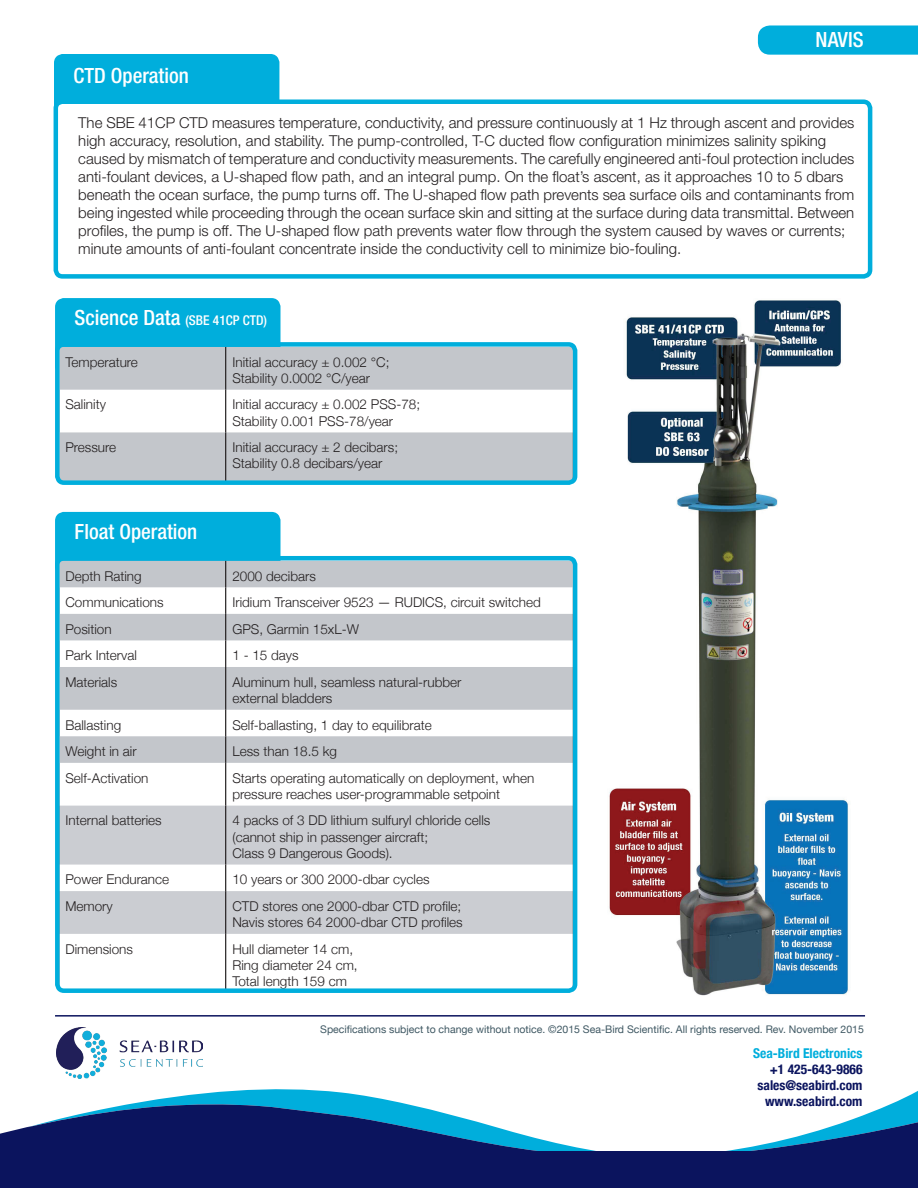
<style>
.page{position:relative;width:918px;height:1188px;background:#fff}
.page>*{position:absolute;margin:0;border:0;box-sizing:border-box;transform-origin:0 0}
.t1{font:500 condensed 21px "Helvetica Neue LT Std";color:#fff}
.t2{font:300 16.5px/19.8px "Helvetica Neue";color:#231f20}
.t3{font:300 15px/18px "Helvetica Neue LT Std";color:#231f20}
.t4{font:300 13.5px/16.2px "Helvetica Neue";color:#231f20}
.t5{font:700 condensed 13.5px/16.2px "Helvetica Neue";color:#0b145e;text-align:right}
.t6{font:500 condensed 13.5px "Helvetica Neue LT Std";color:#fff}
.t7{font:700 condensed 13.5px "Helvetica Neue";color:#00aedc}
.t8{font:10.5px "Helvetica Neue";color:#3f5863}
.s1{font-size:21px}
</style>
<div class="page">
<svg style="left:130px;top:1089px;width:788px;height:15px"></svg>
<svg style="left:0;top:1104px;width:918px;height:48px"></svg>
<img style="left:57px;top:1028px;width:146px;height:50px">
<hr style="left:55px;top:1015px;width:810px;height:2px;background:#0b145e">
<svg style="left:758px;top:25px;width:160px;height:30px;background:#0ab1dd"></svg>
<div style="left:0;top:1152px;width:918px;height:36px;background:#0b145e"></div>
<svg style="left:60px;top:561px;width:512px;height:202px;fill:#c3c6cb"></svg>
<svg style="left:60px;top:806px;width:512px;height:182px;fill:#cbcdd2"></svg>
<hr style="left:225px;top:763px;width:1px;height:43px;background:#231f20">
<hr style="left:225px;top:806px;width:1px;height:59px;background:#231f20">
<svg style="left:225px;top:865px;width:1px;height:26px"></svg>
<hr style="left:225px;top:891px;width:1px;height:43px;background:#231f20">
<hr style="left:225px;top:934px;width:1px;height:57px;background:#231f20">
<svg style="left:55px;top:511px;width:228px;height:156px"></svg>
<hr style="left:225px;top:667px;width:1px;height:43px;background:#231f20">
<svg style="left:225px;top:710px;width:1px;height:53px"></svg>
<div style="left:55px;top:556px;width:522px;height:437px;border:4px solid #00aedc;border-radius:7px"></div>
<div style="left:55px;top:298px;width:226px;height:48px;background:#00aedc"></div>
<svg style="left:60px;top:347px;width:512px;height:133px;fill:#c3c6cb"></svg>
<hr style="left:225px;top:390px;width:1px;height:42px;background:#231f20">
<hr style="left:225px;top:347px;width:1px;height:43px;background:#231f20">
<hr style="left:225px;top:432px;width:1px;height:51px;background:#231f20">
<div style="left:55px;top:342px;width:522px;height:143px;border:4px solid #00aedc;border-radius:7px"></div>
<div style="left:53px;top:54px;width:227px;height:93px;background:#00aedc"></div>
<div style="left:56px;top:102px;width:814px;height:174px;background:#fff;border-radius:7px"></div>
<div style="left:54px;top:99px;width:818px;height:180px;border:4px solid #00aedc;border-radius:7px"></div>
<img style="left:609px;top:300px;width:240px;height:696px">
<h1 class="t1" style="left:816px;top:27px;width:49px">NAVIS</h1>
<h1 class="t1" style="left:74px;top:63px;width:117px">CTD Operation</h1>
<p class="t3" style="left:78px;top:114px;width:778px">The SBE 41CP CTD measures temperature, conductivity, and pressure continuously at 1 Hz through ascent and provides high accuracy, resolution, and stability. The pump-controlled, T-C ducted flow configuration minimizes salinity spiking caused by mismatch of temperature and conductivity measurements. The carefully engineered anti-foul protection includes anti-foulant devices, a U-shaped flow path, and an integral pump. On the float’s ascent, as it approaches 10 to 5 dbars beneath the ocean surface, the pump turns off. The U-shaped flow path prevents sea surface oils and contaminants from being ingested while proceeding through the ocean surface skin and sitting at the surface during data transmittal. Between profiles, the pump is off. The U-shaped flow path prevents water flow through the system caused by waves or currents; minute amounts of anti-foulant concentrate inside the conductivity cell to minimize bio-fouling.</p>
<p class="t6" style="left:75px;top:312px;width:194px"><span class="s1">Science Data</span> (SBE 41CP CTD)</p>
<p class="t4" style="left:65px;top:353px;width:74px">Temperature</p>
<p class="t4" style="left:232px;top:353px;width:159px">Initial accuracy ± 0.002 °C;<br>Stability 0.0002 °C/year</p>
<p class="t4" style="left:65px;top:396px;width:42px">Salinity</p>
<p class="t4" style="left:232px;top:396px;width:189px">Initial accuracy ± 0.002 PSS-78;<br>Stability 0.001 PSS-78/year</p>
<p class="t4" style="left:65px;top:438px;width:52px">Pressure</p>
<p class="t4" style="left:232px;top:438px;width:167px">Initial accuracy ± 2 decibars;<br>Stability 0.8 decibars/year</p>
<h1 class="t1" style="left:75px;top:519px;width:124px">Float Operation</h1>
<p class="t4" style="left:65px;top:567px;width:78px">Depth Rating</p>
<p class="t4" style="left:232px;top:567px;width:85px">2000 decibars</p>
<p class="t4" style="left:65px;top:593px;width:100px">Communications</p>
<p class="t4" style="left:232px;top:593px;width:310px">Iridium Transceiver 9523 — RUDICS, circuit switched</p>
<p class="t4" style="left:65px;top:620px;width:48px">Position</p>
<p class="t4" style="left:232px;top:620px;width:128px">GPS, Garmin 15xL-W</p>
<p class="t4" style="left:65px;top:646px;width:73px">Park Interval</p>
<p class="t4" style="left:232px;top:646px;width:68px">1 - 15 days</p>
<p class="t4" style="left:65px;top:673px;width:53px">Materials</p>
<p class="t4" style="left:232px;top:673px;width:231px">Aluminum hull, seamless natural-rubber external bladders</p>
<p class="t4" style="left:65px;top:716px;width:57px">Ballasting</p>
<p class="t4" style="left:232px;top:716px;width:201px">Self-ballasting, 1 day to equilibrate</p>
<p class="t4" style="left:65px;top:742px;width:73px">Weight in air</p>
<p class="t4" style="left:232px;top:742px;width:106px">Less than 18.5 kg</p>
<p class="t4" style="left:65px;top:769px;width:85px">Self-Activation</p>
<p class="t4" style="left:232px;top:769px;width:303px">Starts operating automatically on deployment, when pressure reaches user-programmable setpoint</p>
<p class="t4" style="left:65px;top:812px;width:98px">Internal batteries</p>
<p class="t4" style="left:232px;top:812px;width:260px">4 packs of 3 DD lithium sulfuryl chloride cells (cannot ship in passenger aircraft;<br>Class 9 Dangerous Goods).</p>
<p class="t4" style="left:65px;top:870px;width:105px">Power Endurance</p>
<p class="t4" style="left:232px;top:870px;width:199px">10 years or 300 2000-dbar cycles</p>
<p class="t4" style="left:65px;top:897px;width:49px">Memory</p>
<p class="t4" style="left:232px;top:897px;width:232px">CTD stores one 2000-dbar CTD profile;<br>Navis stores 64 2000-dbar CTD profiles</p>
<p class="t4" style="left:65px;top:940px;width:69px">Dimensions</p>
<p class="t4" style="left:232px;top:940px;width:127px">Hull diameter 14 cm,<br>Ring diameter 24 cm,<br>Total length 159 cm</p>
<p class="t2" style="left:72px;top:802px;width:59px">Memory</p>
<p class="t2" style="left:239px;top:802px;width:283px">CTD stores one 2000-dbar CTD profile;<br>Navis stores 64 2000-dbar CTD profiles</p>
<p class="t2" style="left:72px;top:864px;width:84px">Dimensions</p>
<p class="t2" style="left:239px;top:864px;width:149px">Hull diameter 14 cm,</p>
<p class="t2" style="left:239px;top:904px;width:142px">Total length 159 cm</p>
<p class="t8" style="left:320px;top:1022px;width:545px">Specifications subject to change without notice. ©2015 Sea-Bird Scientific. All rights reserved. Rev. November 2015</p>
<p class="t7" style="left:753px;top:1042px;width:111px">Sea-Bird Electronics</p>
<p class="t5" style="left:758px;top:1060px;width:106px">+1 425-643-9866 sales@seabird.com www.seabird.com</p>
</div>
